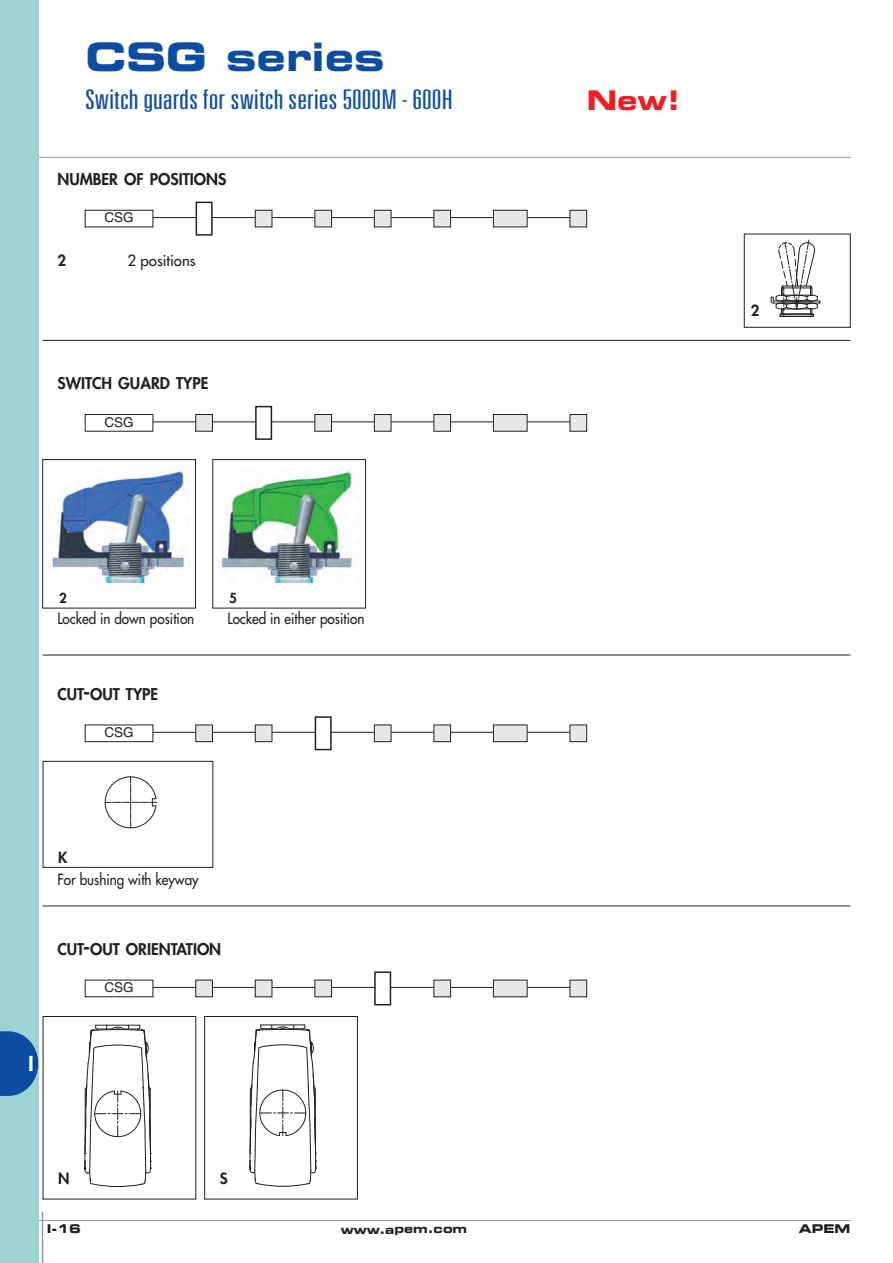
<style>
.page{position:relative;width:893px;height:1263px;background:#fff}
.page>*{position:absolute;margin:0;border:0;box-sizing:border-box;transform-origin:0 0}
.t1{font:700 expanded 39px "Square 721 BT";color:#0d4da1}
.t2{font:300 ultra-condensed 27px "Univers";color:#0d4da1;scale:1.3 1}
.t3{font:700 expanded 27px "Square 721 BT";color:#ee1d23}
.t4{font:700 condensed 21px "Univers";color:#fff}
.t5{font:800 15.75px "Futura";color:#231f20}
.t6{font:15px "Futura";color:#231f20;scale:.9 1}
.t7{font:15px "Futura";color:#231f20}
.t8{font:800 15px "Futura";color:#231f20}
.t9{font:13.5px "Helvetica";color:#231f20}
.t10{font:800 13.5px "Futura";color:#231f20}
.t11{font:700 expanded 12px "Square 721 BT";color:#231f20}
.s1{font-size:21px}
</style>
<div class="page">
<hr style="left:0;top:1220px;width:850px;height:1px;background:#939598">
<hr style="left:42px;top:1212px;width:1px;height:51px;background:#939598">
<hr style="left:38px;top:157px;width:812px;height:1px;background:#939598">
<div style="left:0;top:0;width:38px;height:1263px;background:#9cd3d3"></div>
<svg style="left:0;top:1031px;width:38px;height:65px"></svg>
<hr style="left:126px;top:217px;width:451px;height:1px;background:#231f20">
<div style="left:85px;top:210px;width:68px;height:17px;background:#fff"></div>
<div style="left:85px;top:210px;width:68px;height:17px;border:1px solid #231f20"></div>
<div style="left:196px;top:202px;width:16px;height:33px;background:#fff"></div>
<div style="left:196px;top:202px;width:17px;height:34px;border:2px solid #231f20"></div>
<div style="left:255px;top:210px;width:17px;height:17px;background:#e6e7e9"></div>
<div style="left:255px;top:210px;width:17px;height:17px;border:1px solid #231f20"></div>
<div style="left:315px;top:210px;width:17px;height:17px;background:#e6e7e9"></div>
<div style="left:315px;top:210px;width:17px;height:17px;border:1px solid #231f20"></div>
<div style="left:374px;top:210px;width:17px;height:17px;background:#e6e7e9"></div>
<div style="left:374px;top:210px;width:17px;height:17px;border:1px solid #231f20"></div>
<div style="left:434px;top:210px;width:17px;height:17px;background:#e6e7e9"></div>
<div style="left:434px;top:210px;width:17px;height:17px;border:1px solid #231f20"></div>
<div style="left:493px;top:210px;width:34px;height:17px;background:#e6e7e9"></div>
<div style="left:493px;top:210px;width:34px;height:17px;border:1px solid #231f20"></div>
<div style="left:570px;top:210px;width:17px;height:17px;background:#e6e7e9"></div>
<div style="left:570px;top:210px;width:17px;height:17px;border:1px solid #231f20"></div>
<hr style="left:126px;top:422px;width:456px;height:1px;background:#231f20">
<div style="left:85px;top:414px;width:68px;height:17px;background:#fff"></div>
<div style="left:85px;top:414px;width:68px;height:17px;border:1px solid #231f20"></div>
<div style="left:256px;top:407px;width:15px;height:32px;background:#fff"></div>
<div style="left:255px;top:406px;width:17px;height:34px;border:2px solid #231f20"></div>
<div style="left:196px;top:414px;width:16px;height:17px;background:#e6e7e9"></div>
<div style="left:196px;top:414px;width:17px;height:17px;border:1px solid #231f20"></div>
<div style="left:315px;top:414px;width:17px;height:17px;background:#e6e7e9"></div>
<div style="left:315px;top:414px;width:17px;height:17px;border:1px solid #231f20"></div>
<div style="left:374px;top:414px;width:17px;height:17px;background:#e6e7e9"></div>
<div style="left:374px;top:414px;width:17px;height:17px;border:1px solid #231f20"></div>
<div style="left:434px;top:414px;width:17px;height:17px;background:#e6e7e9"></div>
<div style="left:434px;top:414px;width:17px;height:17px;border:1px solid #231f20"></div>
<div style="left:493px;top:414px;width:34px;height:17px;background:#e6e7e9"></div>
<div style="left:493px;top:414px;width:34px;height:17px;border:1px solid #231f20"></div>
<div style="left:570px;top:414px;width:17px;height:17px;background:#e6e7e9"></div>
<div style="left:570px;top:414px;width:17px;height:17px;border:1px solid #231f20"></div>
<svg style="left:770px;top:240px;width:50px;height:77px"></svg>
<hr style="left:126px;top:732px;width:451px;height:1px;background:#231f20">
<div style="left:85px;top:725px;width:68px;height:17px;background:#fff"></div>
<div style="left:85px;top:725px;width:68px;height:17px;border:1px solid #231f20"></div>
<div style="left:315px;top:717px;width:16px;height:32px;background:#fff"></div>
<div style="left:315px;top:716px;width:17px;height:34px;border:2px solid #231f20"></div>
<div style="left:255px;top:725px;width:17px;height:17px;background:#e6e7e9"></div>
<div style="left:255px;top:725px;width:17px;height:17px;border:1px solid #231f20"></div>
<div style="left:196px;top:725px;width:16px;height:17px;background:#e6e7e9"></div>
<div style="left:196px;top:725px;width:17px;height:17px;border:1px solid #231f20"></div>
<div style="left:374px;top:725px;width:17px;height:17px;background:#e6e7e9"></div>
<div style="left:374px;top:725px;width:17px;height:17px;border:1px solid #231f20"></div>
<div style="left:434px;top:725px;width:17px;height:17px;background:#e6e7e9"></div>
<div style="left:434px;top:725px;width:17px;height:17px;border:1px solid #231f20"></div>
<div style="left:493px;top:725px;width:34px;height:17px;background:#e6e7e9"></div>
<div style="left:493px;top:725px;width:34px;height:17px;border:1px solid #231f20"></div>
<div style="left:570px;top:725px;width:17px;height:17px;background:#e6e7e9"></div>
<div style="left:570px;top:725px;width:17px;height:17px;border:1px solid #231f20"></div>
<div style="left:43px;top:761px;width:170px;height:106px;border:1px solid #231f20"></div>
<svg style="left:105px;top:776px;width:52px;height:53px"></svg>
<hr style="left:126px;top:987px;width:451px;height:1px;background:#231f20">
<div style="left:85px;top:980px;width:68px;height:17px;background:#fff"></div>
<div style="left:375px;top:972px;width:15px;height:33px;background:#fff"></div>
<div style="left:374px;top:971px;width:17px;height:34px;border:2px solid #231f20"></div>
<div style="left:255px;top:980px;width:17px;height:17px;background:#e6e7e9"></div>
<div style="left:255px;top:980px;width:17px;height:17px;border:1px solid #231f20"></div>
<div style="left:196px;top:980px;width:16px;height:17px;background:#e6e7e9"></div>
<div style="left:196px;top:980px;width:17px;height:17px;border:1px solid #231f20"></div>
<div style="left:315px;top:980px;width:17px;height:17px;background:#e6e7e9"></div>
<div style="left:315px;top:980px;width:17px;height:17px;border:1px solid #231f20"></div>
<div style="left:434px;top:980px;width:17px;height:17px;background:#e6e7e9"></div>
<div style="left:434px;top:980px;width:17px;height:17px;border:1px solid #231f20"></div>
<div style="left:493px;top:980px;width:34px;height:17px;background:#e6e7e9"></div>
<div style="left:570px;top:980px;width:17px;height:17px;background:#e6e7e9"></div>
<div style="left:570px;top:980px;width:17px;height:17px;border:1px solid #231f20"></div>
<svg style="left:85px;top:1025px;width:67px;height:162px"></svg>
<div style="left:204px;top:1016px;width:154px;height:183px;border:1px solid #231f20"></div>
<hr style="left:261px;top:1024px;width:44px;height:1px;background:#231f20">
<svg style="left:249px;top:1025px;width:68px;height:162px"></svg>
<hr style="left:43px;top:340px;width:807px;height:1px;background:#231f20">
<hr style="left:43px;top:655px;width:807px;height:1px;background:#231f20">
<hr style="left:43px;top:906px;width:807px;height:1px;background:#231f20">
<div style="left:43px;top:459px;width:153px;height:149px;border:1px solid #231f20"></div>
<img style="left:51px;top:468px;width:135px;height:115px">
<div style="left:213px;top:459px;width:153px;height:149px;border:1px solid #231f20"></div>
<img style="left:218px;top:468px;width:137px;height:115px">
<h1 class="t1" style="left:85px;top:43px;width:301px">CSG series</h1>
<h2 class="t2" style="left:85px;top:89px;width:285px">Switch guards for switch series 5000M - 600H</h2>
<p class="t5" style="left:57px;top:172px;width:171px">NUMBER OF POSITIONS</p>
<p class="t9" style="left:104px;top:210px;width:31px">CSG</p>
<p class="t8" style="left:57px;top:254px;width:10px">2</p>
<p class="t7" style="left:128px;top:253px;width:70px">2 positions</p>
<p class="t5" style="left:57px;top:376px;width:152px">SWITCH GUARD TYPE</p>
<p class="t9" style="left:104px;top:414px;width:31px">CSG</p>
<h2 class="t3" style="left:587px;top:90px;width:95px">New!</h2>
<p class="t8" style="left:751px;top:304px;width:10px">2</p>
<p class="t10" style="left:59px;top:591px;width:9px">2</p>
<p class="t6" style="left:57px;top:611px;width:154px">Locked in down position</p>
<p class="t5" style="left:57px;top:686px;width:102px">CUT<span class="s1">-</span>OUT TYPE</p>
<p class="t9" style="left:104px;top:724px;width:31px">CSG</p>
<p class="t10" style="left:229px;top:591px;width:9px">5</p>
<p class="t6" style="left:227px;top:611px;width:154px">Locked in either position</p>
<p class="t8" style="left:58px;top:850px;width:11px">K</p>
<p class="t6" style="left:57px;top:871px;width:158px">For bushing with keyway</p>
<p class="t5" style="left:57px;top:941px;width:165px">CUT<span class="s1">-</span>OUT ORIENTATION</p>
<p class="t9" style="left:104px;top:980px;width:31px">CSG</p>
<h3 class="t4" style="left:28px;top:1056px;width:7px">I</h3>
<p class="t8" style="left:58px;top:1171px;width:13px">N</p>
<p class="t8" style="left:220px;top:1171px;width:9px">S</p>
<p class="t11" style="left:47px;top:1225px;width:36px">I-16</p>
<p class="t11" style="left:341px;top:1225px;width:128px">www.apem.com</p>
<p class="t11" style="left:799px;top:1225px;width:53px">APEM</p>
</div>
